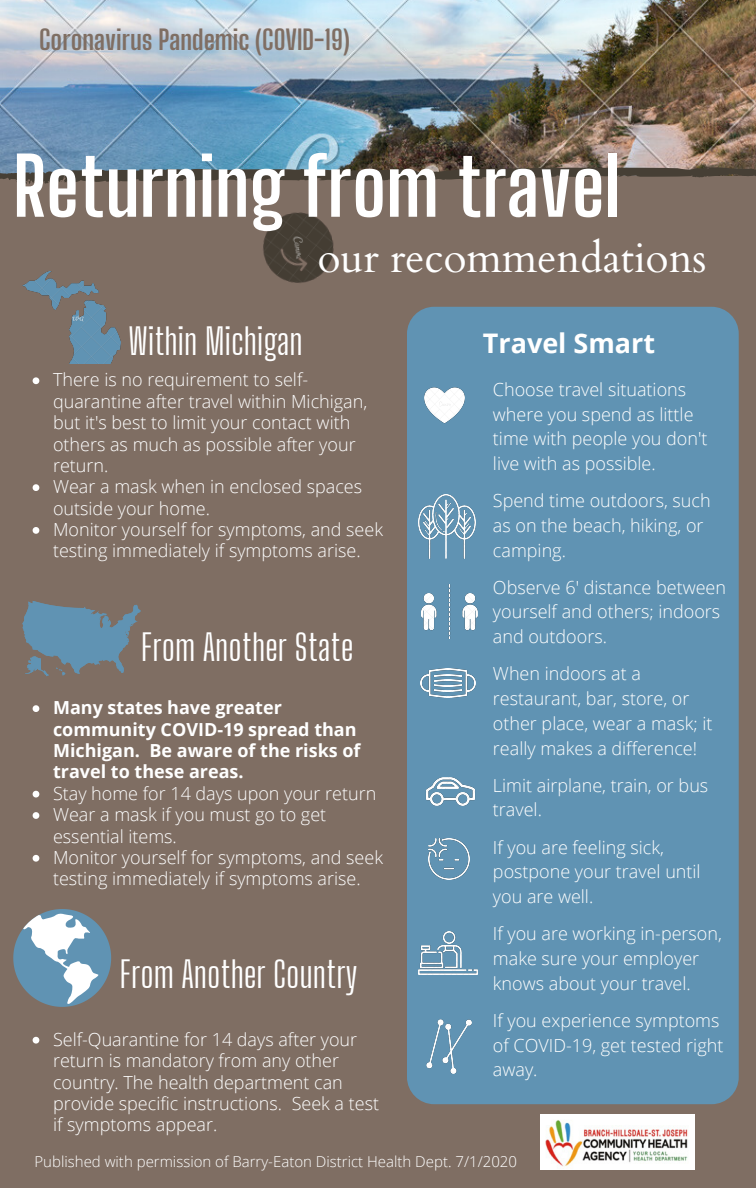
<style>
.page{position:relative;width:756px;height:1188px;background:#7f6e63}
.page>*{position:absolute;margin:0;border:0;box-sizing:border-box;transform-origin:0 0}
.t1{font:700 79.05px "Big Shoulders Display";color:#fff}
.t2{font:42px "Cardo";color:#fff}
.t3{font:36px "Big Shoulders Display";color:#fff}
.t4{font:700 27px "Big Shoulders Display";color:#7f6e63}
.t5{font:700 27px "Open Sans";color:#fff}
.t6{font:300 18px/24.8px "Open Sans";color:#fff}
.t7{font:700 18px/21.3px "Open Sans";color:#fff}
.t8{font:300 15px "Open Sans";color:#fff}
</style>
<div class="page">
<img style="left:0;top:0;width:756px;height:167px">
<svg style="left:0;top:167px;width:756px;height:17px"></svg>
<svg style="left:13px;top:909px;width:98px;height:98px"></svg>
<img style="left:22px;top:271px;width:98px;height:92px">
<svg style="left:22px;top:601px;width:119px;height:75px"></svg>
<img style="left:263px;top:212px;width:71px;height:71px">
<div style="left:407px;top:307px;width:332px;height:797px;background:#6093b3;border-radius:27px"></div>
<img style="left:426px;top:1019px;width:45px;height:54px">
<img style="left:429px;top:839px;width:40px;height:40px">
<img style="left:420px;top:669px;width:56px;height:28px">
<img style="left:421px;top:584px;width:56px;height:54px">
<img style="left:418px;top:495px;width:58px;height:64px">
<svg style="left:33px;top:377px;width:6px;height:7px"></svg>
<svg style="left:33px;top:484px;width:6px;height:7px"></svg>
<svg style="left:33px;top:527px;width:6px;height:7px"></svg>
<svg style="left:33px;top:705px;width:6px;height:7px"></svg>
<svg style="left:33px;top:791px;width:6px;height:7px"></svg>
<svg style="left:33px;top:812px;width:6px;height:7px"></svg>
<svg style="left:33px;top:855px;width:6px;height:7px"></svg>
<img style="left:424px;top:387px;width:41px;height:37px">
<img style="left:426px;top:777px;width:49px;height:29px">
<img style="left:418px;top:932px;width:60px;height:42px">
<img style="left:540px;top:1115px;width:154px;height:55px">
<svg style="left:33px;top:1037px;width:6px;height:7px"></svg>
<h3 class="t4" style="left:39px;top:23px;width:312px">Coronavirus Pandemic (COVID-19)</h3>
<h1 class="t1" style="left:13px;top:139px;width:608px">Returning from travel</h1>
<h2 class="t2" style="left:318px;top:230px;width:390px">our recommendations</h2>
<h3 class="t3" style="left:129px;top:320px;width:176px">Within Michigan</h3>
<h3 class="t5" style="left:483px;top:324px;width:174px">Travel Smart</h3>
<p class="t6" style="left:53px;top:369px;width:332px;line-height:21.3px">There is no requirement to self&shy;quarantine after travel within Michigan, but it's best to limit your contact with others as much as possible after your return.<br>Wear a mask when in enclosed spaces outside your home.<br>Monitor yourself for symptoms, and seek testing immediately if symptoms arise.</p>
<h3 class="t3" style="left:141px;top:625px;width:214px">From Another State</h3>
<p class="t7" style="left:53px;top:697px;width:309px">Many states have greater community COVID-19 spread than<br>Michigan. Be aware of the risks of travel to these areas.</p>
<p class="t6" style="left:53px;top:782px;width:332px;line-height:21.3px">Stay home for 14 days upon your return<br>Wear a mask if you must go to get essential items.<br>Monitor yourself for symptoms, and seek testing immediately if symptoms arise.</p>
<h3 class="t3" style="left:120px;top:953px;width:239px">From Another Country</h3>
<p class="t6" style="left:53px;top:1028px;width:328px;line-height:21.3px">Self-Quarantine for 14 days after your return is mandatory from any other country. The health department can provide specific instructions. Seek a test if symptoms appear.</p>
<p class="t6" style="left:493px;top:376px;width:216px">Choose travel situations where you spend as little time with people you don't live with as possible.</p>
<p class="t6" style="left:493px;top:488px;width:219px">Spend time outdoors, such as on the beach, hiking, or camping.</p>
<p class="t6" style="left:493px;top:574px;width:235px">Observe 6' distance between yourself and others; indoors and outdoors.</p>
<p class="t6" style="left:493px;top:661px;width:221px">When indoors at a restaurant, bar, store, or other place, wear a mask; it really makes a difference!</p>
<p class="t6" style="left:493px;top:772px;width:217px">Limit airplane, train, or bus travel.</p>
<p class="t6" style="left:493px;top:834px;width:209px">If you are feeling sick, postpone your travel until you are well.</p>
<p class="t6" style="left:493px;top:921px;width:230px">If you are working in-person, make sure your employer knows about your travel.</p>
<p class="t6" style="left:493px;top:1007px;width:232px">If you experience symptoms of COVID-19, get tested right away.</p>
<p class="t8" style="left:35px;top:1151px;width:484px">Published with permission of Barry-Eaton District Health Dept. 7/1/2020</p>
</div>
